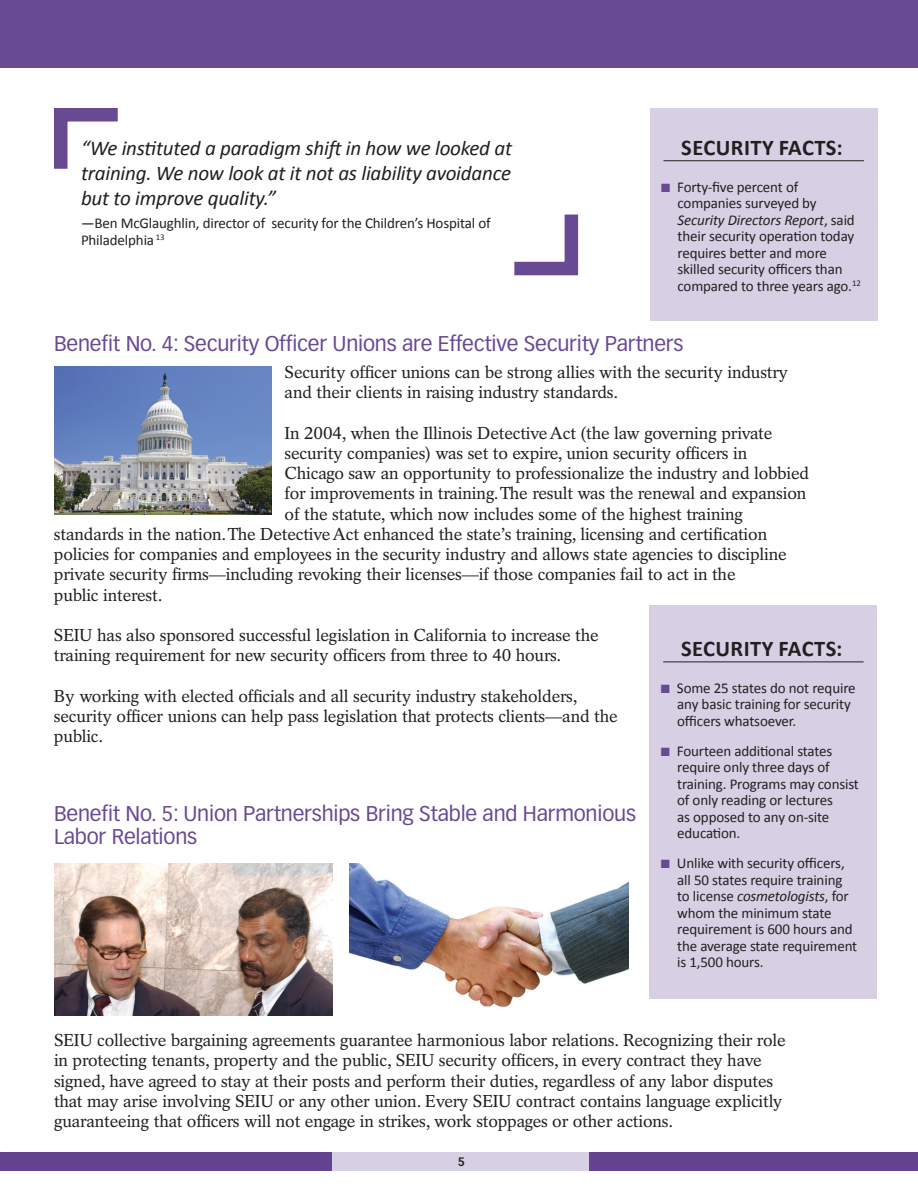
<style>
.page{position:relative;width:918px;height:1188px;background:#fff}
.page>*{position:absolute;margin:0;border:0;box-sizing:border-box;transform-origin:0 0}
.t1{font:700 22.5px "Calibri";letter-spacing:.02em;color:#231f20}
.t2{font:21px/22.5px "Vectora LT Std";letter-spacing:-.01em;color:#684994}
.t3{font:italic 21px/25.2px "Calibri";letter-spacing:-.01em;color:#231f20;text-align:justify}
.t4{font:17.25px/20.2px "Rotation LT Std";letter-spacing:-.01em;color:#231f20}
.t5{font:15px/16.5px "Calibri";letter-spacing:-.01em;color:#231f20}
.t6{font:700 12px "Vectora LT Std";color:#231f20}
.s1{color:#684994}
.s2{font-style:italic}
</style>
<div class="page">
<div style="left:0;top:0;width:918px;height:68px;background:#684994"></div>
<div style="left:0;top:1152px;width:918px;height:18px;background:#644391"></div>
<div style="left:332px;top:1152px;width:257px;height:18px;background:#d7d0e5"></div>
<div style="left:650px;top:108px;width:228px;height:212px;background:#d7d0e5"></div>
<hr style="left:663px;top:160px;width:201px;height:1px;background:#231f20">
<svg style="left:54px;top:108px;width:64px;height:61px"></svg>
<svg style="left:514px;top:214px;width:65px;height:62px"></svg>
<img style="left:54px;top:367px;width:217px;height:147px">
<div style="left:650px;top:605px;width:227px;height:394px;background:#d7d0e5"></div>
<hr style="left:663px;top:662px;width:201px;height:1px;background:#231f20">
<img style="left:350px;top:863px;width:278px;height:144px">
<img style="left:54px;top:863px;width:279px;height:152px">
<p class="t3" style="left:81px;top:134px;width:433px">“We instituted a paradigm shift in how we looked at training. We now look at it not as liability avoidance but to improve quality.”</p>
<p class="t5" style="left:81px;top:214px;width:411px">—Ben McGlaughlin, director of security for the Children’s Hospital of<br>Philadelphia <sup>13</sup></p>
<h1 class="t1" style="left:681px;top:134px;width:163px">SECURITY FACTS:</h1>
<p class="t5" style="left:678px;top:178px;width:185px;text-indent:-16px"><span class="s1">■</span> Forty-five percent of companies surveyed by<br><span class="s2">Security Directors Report</span>, said their security operation today requires better and more skilled security officers than compared to three years ago.<sup>12</sup></p>
<p class="t2" style="left:54px;top:332px;width:631px">Benefit No. 4: Security Officer Unions are Effective Security Partners</p>
<p class="t4" style="left:285px;top:362px;width:505px">Security officer unions can be strong allies with the security industry and their clients in raising industry standards.</p>
<p class="t4" style="left:285px;top:423px;width:489px">In 2004, when the Illinois Detective Act (the law governing private</p>
<p class="t4" style="left:285px;top:443px;width:464px">security companies) was set to expire, union security officers in</p>
<p class="t4" style="left:285px;top:463px;width:526px">Chicago saw an opportunity to professionalize the industry and lobbied</p>
<p class="t4" style="left:285px;top:483px;width:523px">for improvements in training. The result was the renewal and expansion</p>
<p class="t4" style="left:285px;top:504px;width:460px">of the statute, which now includes some of the highest training</p>
<p class="t4" style="left:54px;top:524px;width:715px">standards in the nation. The Detective Act enhanced the state’s training, licensing and certification</p>
<p class="t4" style="left:54px;top:544px;width:734px">policies for companies and employees in the security industry and allows state agencies to discipline</p>
<p class="t4" style="left:54px;top:564px;width:683px">private security firms—including revoking their licenses—if those companies fail to act in the</p>
<p class="t4" style="left:54px;top:585px;width:110px">public interest.</p>
<p class="t4" style="left:54px;top:625px;width:546px">SEIU has also sponsored successful legislation in California to increase the training requirement for new security officers from three to 40 hours.</p>
<p class="t4" style="left:54px;top:686px;width:565px">By working with elected officials and all security industry stakeholders, security officer unions can help pass legislation that protects clients—and the public.</p>
<h1 class="t1" style="left:681px;top:635px;width:163px">SECURITY FACTS:</h1>
<p class="t5" style="left:677px;top:679px;width:180px;text-indent:-16px"><span class="s1">■</span> Some 25 states do not require any basic training for security officers whatsoever.</p>
<p class="t5" style="left:677px;top:742px;width:183px;text-indent:-16px"><span class="s1">■</span> Fourteen additional states require only three days of training. Programs may consist of only reading or lectures<br>as opposed to any on-site education.</p>
<p class="t5" style="left:677px;top:854px;width:182px;text-indent:-16px"><span class="s1">■</span> Unlike with security officers, all 50 states require training to license <span class="s2">cosmetologists</span>, for whom the minimum state requirement is 600 hours and the average state requirement is 1,500 hours.</p>
<p class="t2" style="left:54px;top:803px;width:584px">Benefit No. 5: Union Partnerships Bring Stable and Harmonious<br>Labor Relations</p>
<p class="t4" style="left:54px;top:1030px;width:733px">SEIU collective bargaining agreements guarantee harmonious labor relations. Recognizing their role in protecting tenants, property and the public, SEIU security officers, in every contract they have signed, have agreed to stay at their posts and perform their duties, regardless of any labor disputes that may arise involving SEIU or any other union. Every SEIU contract contains language explicitly guaranteeing that officers will not engage in strikes, work stoppages or other actions.</p>
<p class="t6" style="left:458px;top:1155px;width:9px">5</p>
</div>
